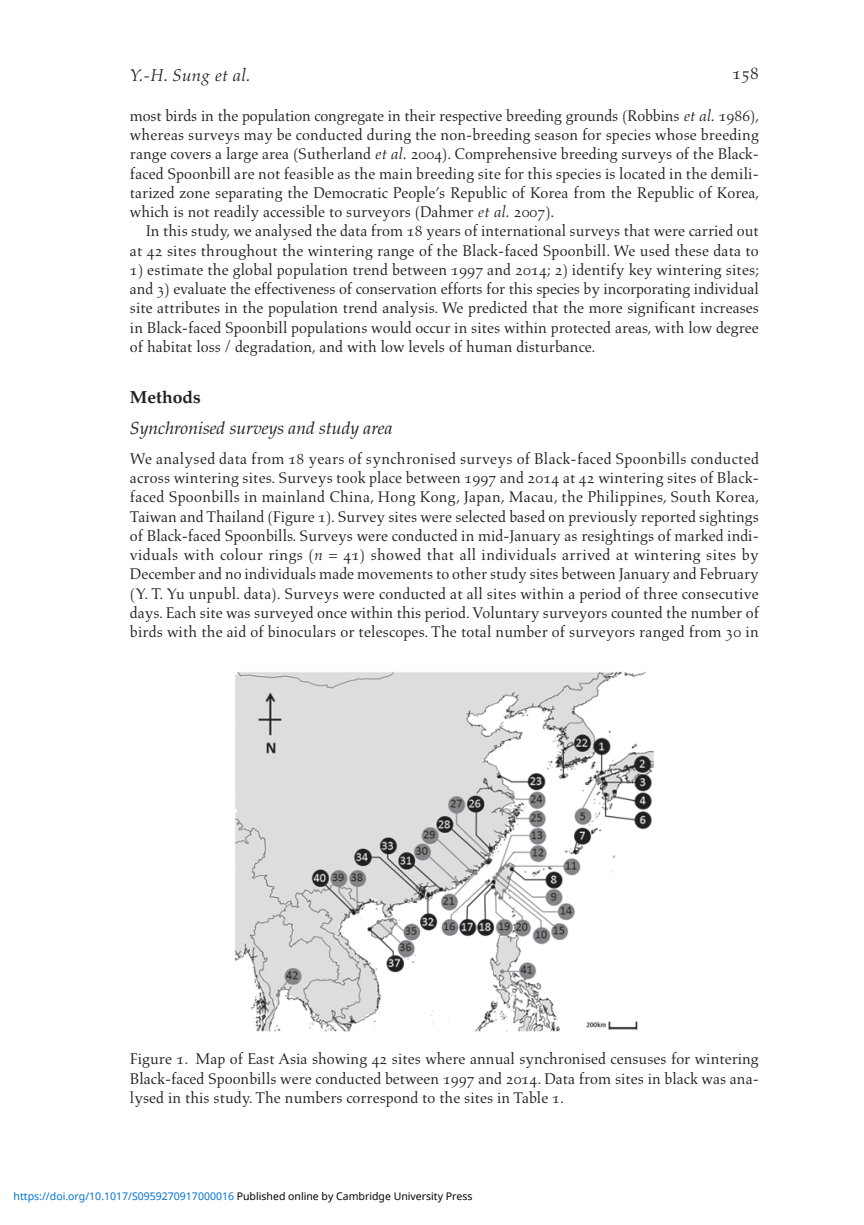
<style>
.page{position:relative;width:864px;height:1225px;background:#fff}
.page>*{position:absolute;margin:0;border:0;box-sizing:border-box;transform-origin:0 0}
.t1{font:italic 17.5px "Palatino";color:#231f20}
.t2{font:italic 17.5px "Aldus";color:#231f20}
.t3{font:700 17.5px "Palatino";color:#231f20}
.t4{font:17.5px "Aldus Roman SC";color:#231f20}
.t5{font:15.75px/19.2px "Aldus";color:#231f20;text-align:justify}
.t6{font:10.5px "Noto Sans";color:#0172cf}
.s1{font-style:italic}
.s2{font-family:"Aldus Roman SC"}
.s3{color:#000}
</style>
<div class="page">
<img style="left:235px;top:671px;width:418px;height:360px">
<p class="t2" style="left:130px;top:65px;width:122px">Y.-H. Sung et al.</p>
<p class="t4" style="left:732px;top:63px;width:28px">158</p>
<p class="t5" style="left:130px;top:106px;width:630px">most birds in the population congregate in their respective breeding grounds (Robbins <span class="s1">et al.</span> <span class="s2">1986</span>), whereas surveys may be conducted during the non-breeding season for species whose breeding range covers a large area (Sutherland <span class="s1">et al.</span> <span class="s2">2004</span>). Comprehensive breeding surveys of the Black&shy;faced Spoonbill are not feasible as the main breeding site for this species is located in the demili&shy;tarized zone separating the Democratic People’s Republic of Korea from the Republic of Korea, which is not readily accessible to surveyors (Dahmer <span class="s1">et al.</span> <span class="s2">2007</span>).</p>
<p class="t5" style="left:130px;top:222px;width:630px;text-align:right">In this study, we analysed the data from <span class="s2">18</span> years of international surveys that were carried out at <span class="s2">42</span> sites throughout the wintering range of the Black-faced Spoonbill. We used these data to</p>
<p class="t5" style="left:130px;top:260px;width:630px"><span class="s2">1</span>) estimate the global population trend between <span class="s2">1997</span> and <span class="s2">2014</span>; <span class="s2">2</span>) identify key wintering sites; and <span class="s2">3</span>) evaluate the effectiveness of conservation efforts for this species by incorporating individual site attributes in the population trend analysis. We predicted that the more significant increases in Black-faced Spoonbill populations would occur in sites within protected areas, with low degree of habitat loss / degradation, and with low levels of human disturbance.</p>
<p class="t3" style="left:130px;top:386px;width:72px">Methods</p>
<p class="t1" style="left:130px;top:418px;width:264px">Synchronised surveys and study area</p>
<p class="t5" style="left:130px;top:449px;width:630px">We analysed data from <span class="s2">18</span> years of synchronised surveys of Black-faced Spoonbills conducted across wintering sites. Surveys took place between <span class="s2">1997</span> and <span class="s2">2014</span> at <span class="s2">42</span> wintering sites of Black&shy;faced Spoonbills in mainland China, Hong Kong, Japan, Macau, the Philippines, South Korea, Taiwan and Thailand (Figure <span class="s2">1</span>). Survey sites were selected based on previously reported sightings of Black-faced Spoonbills. Surveys were conducted in mid-January as resightings of marked indi&shy;viduals with colour rings (<span class="s1">n</span> = <span class="s2">41</span>) showed that all individuals arrived at wintering sites by December and no individuals made movements to other study sites between January and February (Y. T. Yu unpubl. data). Surveys were conducted at all sites within a period of three consecutive days. Each site was surveyed once within this period. Voluntary surveyors counted the number of birds with the aid of binoculars or telescopes. The total number of surveyors ranged from <span class="s2">30</span> in</p>
<p class="t5" style="left:130px;top:1049px;width:630px">Figure <span class="s2">1</span>. Map of East Asia showing <span class="s2">42</span> sites where annual synchronised censuses for wintering Black-faced Spoonbills were conducted between <span class="s2">1997</span> and <span class="s2">2014</span>. Data from sites in black was ana&shy;lysed in this study. The numbers correspond to the sites in Table <span class="s2">1</span>.</p>
<p class="t6" style="left:14px;top:1189px;width:460px">https://doi.org/10.1017/S0959270917000016 <span class="s3">Published online by Cambridge University Press</span></p>
</div>
